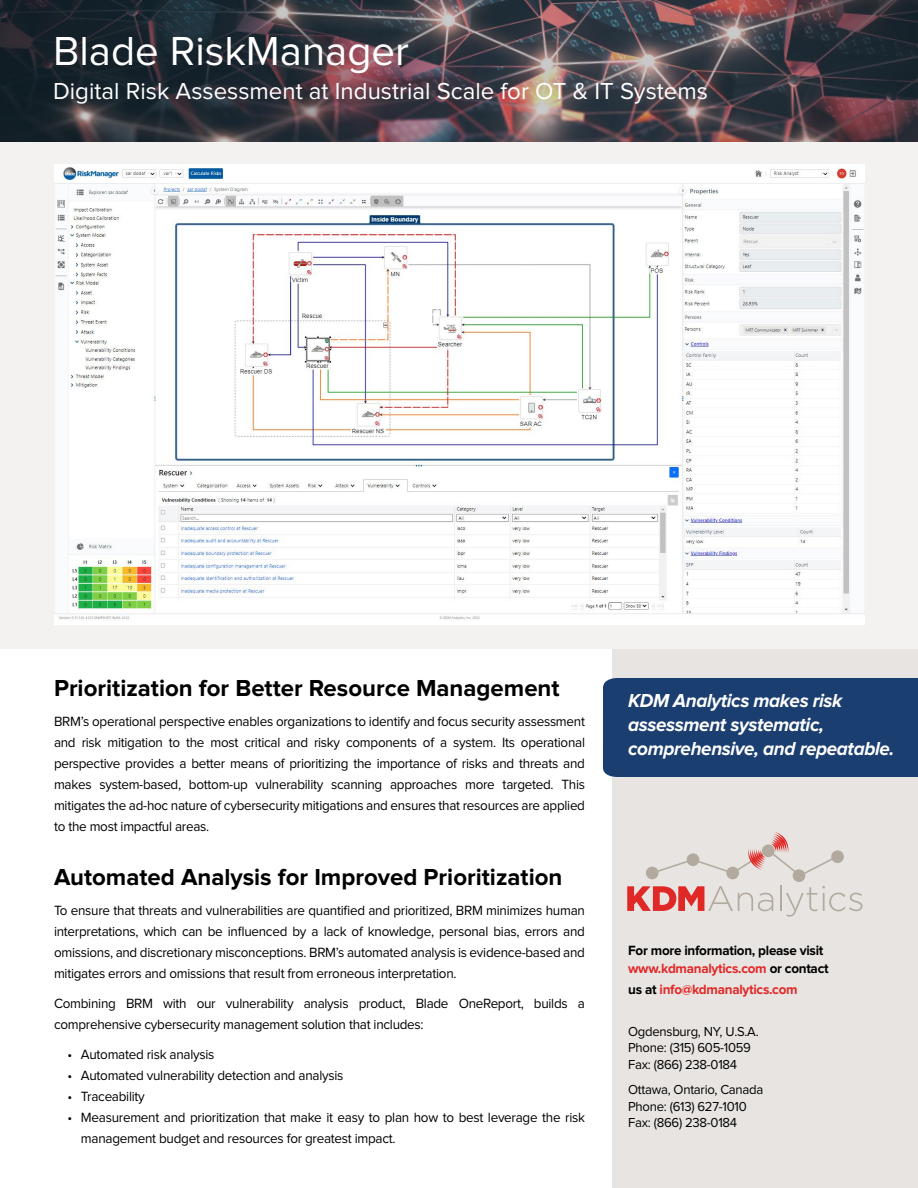
<style>
.page{position:relative;width:918px;height:1188px;background:#fff}
.page>*{position:absolute;margin:0;border:0;box-sizing:border-box;transform-origin:0 0}
.t1{font:42px "Proxima Nova";color:#fff}
.t2{font:700 24px "Proxima Nova";color:#000}
.t3{font:24px "Proxima Nova";color:#fff}
.t4{font:italic 700 19.5px/24px "Proxima Nova";letter-spacing:-.02em;color:#fff}
.t5{font:13.8px/21px "Proxima Nova";letter-spacing:-.02em;color:#000;text-align:justify}
.t6{font:700 13.8px/18px "Proxima Nova";letter-spacing:-.02em;color:#000}
.t7{font:700 13.8px "Proxima Nova";letter-spacing:-.02em;color:#e12828}
.t8{font:13.5px/16.5px "Proxima Nova";letter-spacing:-.02em;color:#000}
.s1{color:#e12828}
.s2{color:#000}
</style>
<div class="page">
<img style="left:0;top:0;width:918px;height:143px">
<div style="left:612px;top:633px;width:306px;height:555px;background:#e8e4e1"></div>
<div style="left:0;top:143px;width:918px;height:506px;background:#f4f2f0"></div>
<svg style="left:627px;top:832px;width:235px;height:85px"></svg>
<div style="left:602px;top:678px;width:316px;height:99px;background:#1b3e71"></div>
<img style="left:54px;top:165px;width:811px;height:455px">
<h1 class="t1" style="left:53px;top:28px;width:358px">Blade RiskManager</h1>
<h2 class="t3" style="left:53px;top:77px;width:656px">Digital Risk Assessment at Industrial Scale for OT &amp; IT Systems</h2>
<h2 class="t2" style="left:54px;top:674px;width:507px">Prioritization for Better Resource Management</h2>
<p class="t5" style="left:54px;top:711px;width:533px">BRM’s operational perspective enables organizations to identify and focus security assessment and risk mitigation to the most critical and risky components of a system. Its operational perspective provides a better means of prioritizing the importance of risks and threats and makes system-based, bottom-up vulnerability scanning approaches more targeted. This mitigates the ad-hoc nature of cybersecurity mitigations and ensures that resources are applied to the most impactful areas.</p>
<h2 class="t2" style="left:54px;top:863px;width:510px">Automated Analysis for Improved Prioritization</h2>
<p class="t5" style="left:54px;top:900px;width:533px">To ensure that threats and vulnerabilities are quantified and prioritized, BRM minimizes human interpretations, which can be influenced by a lack of knowledge, personal bias, errors and omissions, and discretionary misconceptions. BRM’s automated analysis is evidence-based and mitigates errors and omissions that result from erroneous interpretation.</p>
<p class="t5" style="left:54px;top:993px;width:533px">Combining BRM with our vulnerability analysis product, Blade OneReport, builds a comprehensive cybersecurity management solution that includes:</p>
<p class="t5" style="left:67px;top:1044px;width:149px">• Automated risk analysis</p>
<p class="t5" style="left:67px;top:1065px;width:278px">• Automated vulnerability detection and analysis</p>
<p class="t5" style="left:67px;top:1086px;width:79px">• Traceability</p>
<p class="t5" style="left:81px;top:1107px;width:506px;text-indent:-13px">• Measurement and prioritization that make it easy to plan how to best leverage the risk management budget and resources for greatest impact.</p>
<h3 class="t4" style="left:628px;top:689px;width:268px">KDM Analytics makes risk assessment systematic, comprehensive, and repeatable.</h3>
<p class="t6" style="left:628px;top:941px;width:202px">For more information, please visit <span class="s1">www.kdmanalytics.com</span> or contact</p>
<p class="t7" style="left:628px;top:981px;width:171px"><span class="s2">us at</span> info@kdmanalytics.com</p>
<p class="t8" style="left:628px;top:1023px;width:132px">Ogdensburg, NY, U.S.A.<br>Phone: (315) 605-1059<br>Fax: (866) 238-0184</p>
<p class="t8" style="left:628px;top:1082px;width:137px">Ottawa, Ontario, Canada<br>Phone: (613) 627-1010<br>Fax: (866) 238-0184</p>
</div>
